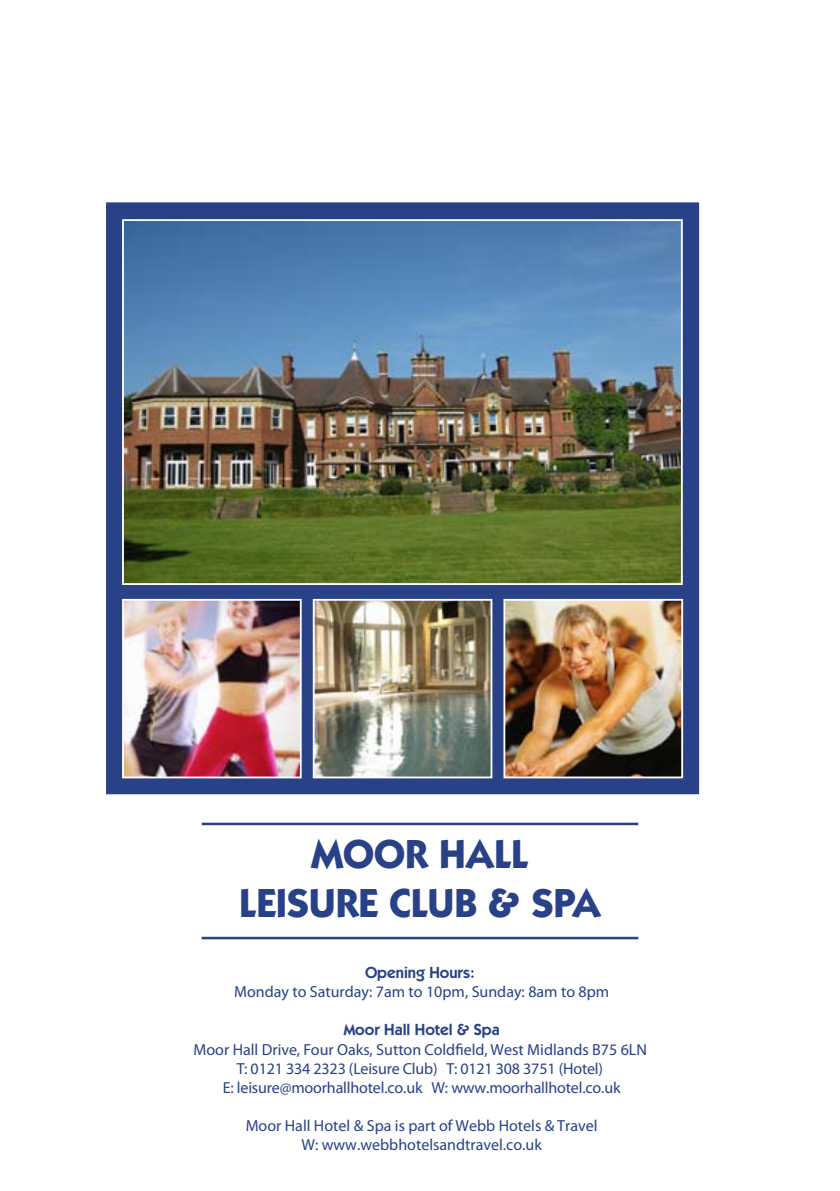
<style>
.page{position:relative;width:840px;height:1191px;background:#fff}
.page>*{position:absolute;margin:0;border:0;box-sizing:border-box;transform-origin:0 0}
.t1{font:700 40.4px/48.4px "Kabel IT Cby BT";color:#284187;text-align:center}
.t2{font:16px/19px "Myriad Pro";color:#284187;text-align:center}
.t3{font:600 16px "Kabel IT Cby BT";color:#284187}
</style>
<div class="page">
<hr style="left:201px;top:822px;width:437px;height:3px;background:#284187">
<hr style="left:201px;top:936px;width:437px;height:3px;background:#284187">
<div style="left:104px;top:200px;width:596px;height:596px;background:#284187;border:2px solid #fff"></div>
<img style="left:125px;top:602px;width:173px;height:173px">
<div style="left:122px;top:599px;width:179px;height:179px;border:2px solid #fff"></div>
<img style="left:315px;top:602px;width:174px;height:173px">
<div style="left:312px;top:599px;width:180px;height:179px;border:2px solid #fff"></div>
<img style="left:506px;top:602px;width:173px;height:173px">
<div style="left:503px;top:599px;width:179px;height:179px;border:2px solid #fff"></div>
<img style="left:125px;top:222px;width:554px;height:360px">
<div style="left:122px;top:219px;width:560px;height:366px;border:2px solid #fff"></div>
<h1 class="t1" style="left:239px;top:829px;width:363px">MOOR HALL<br>LEISURE CLUB &amp; SPA</h1>
<p class="t3" style="left:365px;top:962px;width:111px">Opening Hours:</p>
<p class="t2" style="left:234px;top:981px;width:376px">Monday to Saturday: 7am to 10pm, Sunday: 8am to 8pm</p>
<p class="t3" style="left:343px;top:1019px;width:157px">Moor Hall Hotel &amp; Spa</p>
<p class="t2" style="left:193px;top:1039px;width:455px">Moor Hall Drive, Four Oaks, Sutton Coldfield, West Midlands B75 6LN<br>T: 0121 334 2323 (Leisure Club) T: 0121 308 3751 (Hotel)<br>E: leisure@moorhallhotel.co.uk W: www.moorhallhotel.co.uk</p>
<p class="t2" style="left:245px;top:1116px;width:353px">Moor Hall Hotel &amp; Spa is part of Webb Hotels &amp; Travel<br>W: www.webbhotelsandtravel.co.uk</p>
</div>
